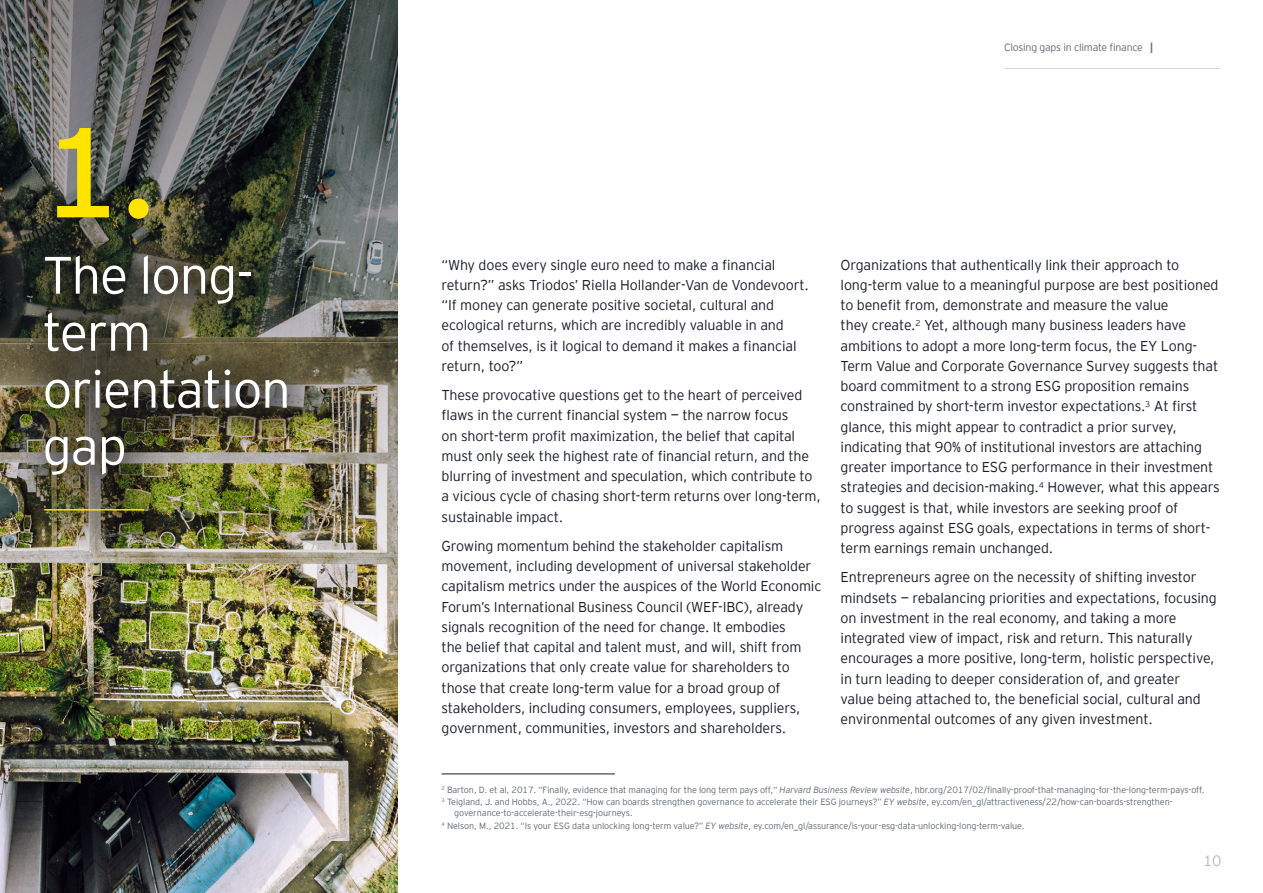
<style>
.page{position:relative;width:1263px;height:893px;background:#fff}
.page>*{position:absolute;margin:0;border:0;box-sizing:border-box;transform-origin:0 0}
.t1{font:127.5px "EY Interstate";color:#ffe400}
.t2{font:300 52.5px/57px "EY Interstate";letter-spacing:-.025em;color:#fff}
.t3{font:300 15px "EY Interstate";color:#b5b9bc}
.t4{font:300 14.25px/20.2px "EY Interstate";letter-spacing:-.01em;color:#181d29}
.t5{font:300 10.5px "EY Interstate";letter-spacing:-.02em;color:#606973}
.t6{font:300 9px/12px "EY Interstate";letter-spacing:-.01em;color:#606973}
.s1{font-weight:700}
.s2{font-style:italic}
</style>
<div class="page">
<img style="left:0;top:648px;width:398px;height:245px">
<img style="left:0;top:0;width:398px;height:648px">
<div style="left:5px;top:215px;width:331px;height:346px;background:#1d1d1b;opacity:.7"></div>
<hr style="left:44px;top:509px;width:100px;height:2px;background:#ffe400">
<hr style="left:441px;top:773px;width:174px;height:2px;background:#606973">
<hr style="left:1004px;top:68px;width:216px;height:1px;background:#d3d6d8">
<h1 class="t1" style="left:42px;top:82px;width:118px">1.</h1>
<h2 class="t2" style="left:43px;top:243px;width:250px">The long&shy;term orientation gap</h2>
<p class="t5" style="left:1004px;top:40px;width:151px">Closing gaps in climate finance <span class="s1">|</span></p>
<p class="t4" style="left:441px;top:253px;width:369px">“Why does every single euro need to make a financial return?” asks Triodos’ Riella Hollander-Van de Vondevoort. “If money can generate positive societal, cultural and ecological returns, which are incredibly valuable in and<br>of themselves, is it logical to demand it makes a financial return, too?”</p>
<p class="t4" style="left:441px;top:384px;width:381px">These provocative questions get to the heart of perceived flaws in the current financial system — the narrow focus<br>on short-term profit maximization, the belief that capital must only seek the highest rate of financial return, and the blurring of investment and speculation, which contribute to a vicious cycle of chasing short-term returns over long-term, sustainable impact.</p>
<p class="t4" style="left:441px;top:535px;width:381px">Growing momentum behind the stakeholder capitalism movement, including development of universal stakeholder capitalism metrics under the auspices of the World Economic Forum’s International Business Council (WEF-IBC), already signals recognition of the need for change. It embodies<br>the belief that capital and talent must, and will, shift from organizations that only create value for shareholders to those that create long-term value for a broad group of stakeholders, including consumers, employees, suppliers, government, communities, investors and shareholders.</p>
<p class="t4" style="left:840px;top:253px;width:381px">Organizations that authentically link their approach to long-term value to a meaningful purpose are best positioned to benefit from, demonstrate and measure the value<br>they create.<sup>2</sup> Yet, although many business leaders have ambitions to adopt a more long-term focus, the EY Long-Term Value and Corporate Governance Survey suggests that board commitment to a strong ESG proposition remains constrained by short-term investor expectations.<sup>3</sup> At first glance, this might appear to contradict a prior survey, indicating that 90% of institutional investors are attaching greater importance to ESG performance in their investment strategies and decision-making.<sup>4</sup> However, what this appears to suggest is that, while investors are seeking proof of progress against ESG goals, expectations in terms of short&shy;term earnings remain unchanged.</p>
<p class="t4" style="left:840px;top:566px;width:378px">Entrepreneurs agree on the necessity of shifting investor mindsets — rebalancing priorities and expectations, focusing on investment in the real economy, and taking a more integrated view of impact, risk and return. This naturally encourages a more positive, long-term, holistic perspective, in turn leading to deeper consideration of, and greater value being attached to, the beneficial social, cultural and environmental outcomes of any given investment.</p>
<p class="t6" style="left:441px;top:784px;width:764px"><sup>2</sup> Barton, D. et al, 2017. “Finally, evidence that managing for the long term pays off,“ <span class="s2">Harvard Business Review website</span>, hbr.org/2017/02/finally-proof-that-managing-for-the-long-term-pays-off.<br><sup>3</sup> Teigland, J. and Hobbs, A., 2022. “How can boards strengthen governance to accelerate their ESG journeys?” <span class="s2">EY website</span>, ey.com/en_gl/attractiveness/22/how-can-boards-strengthen-</p>
<p class="t6" style="left:441px;top:805px;width:584px;line-height:13.6px;text-indent:13px">governance-to-accelerate-their-esg-journeys.<br><sup>4</sup> Nelson, M., 2021. “Is your ESG data unlocking long-term value?” <span class="s2">EY website</span>, ey.com/en_gl/assurance/is-your-esg-data-unlocking-long-term-value.</p>
<p class="t3" style="left:1203px;top:850px;width:20px">10</p>
</div>
